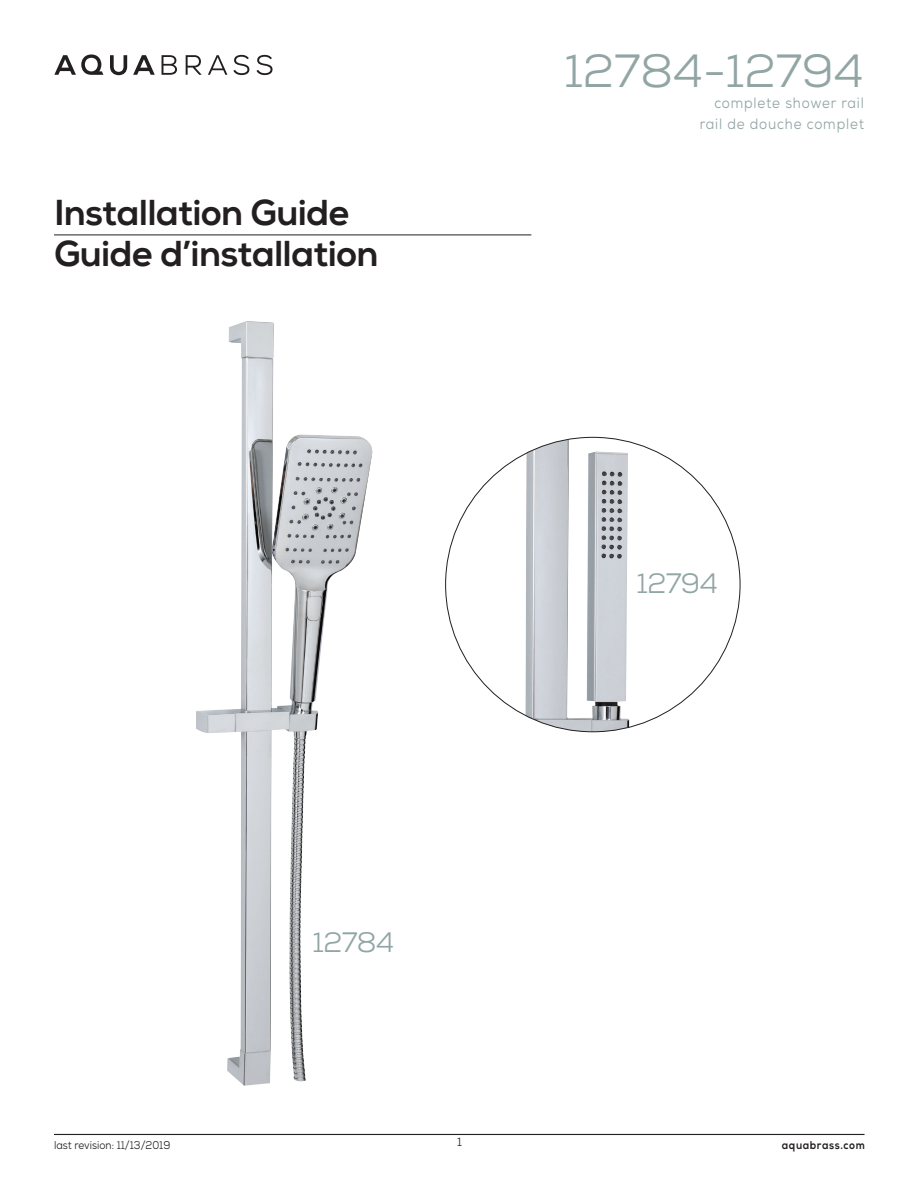
<style>
.page{position:relative;width:918px;height:1188px;background:#fff}
.page>*{position:absolute;margin:0;border:0;box-sizing:border-box;transform-origin:0 0}
.t1{font:46.5px "Nexa";color:#91a5a4}
.t2{font:36px/41.1px "Nexa X Bold";letter-spacing:-.02em;color:#231f20}
.t3{font:28.05px "Nexa";letter-spacing:-.02em;color:#91a5a4}
.t4{font:15px/21px "Nexa";letter-spacing:.06em;color:#91a5a4;text-align:right;scale:.9 1}
.t5{font:12px "Nexa";color:#231f20}
.t6{font:11.25px "Nexa";color:#231f20;scale:.9 1}
.t7{font:11.25px "Nexa X Bold";letter-spacing:.06em;color:#231f20;scale:.9 1}
</style>
<div class="page">
<hr style="left:54px;top:1134px;width:811px;height:1px;background:#231f20">
<svg style="left:110px;top:55px;width:17px;height:20px"></svg>
<svg style="left:133px;top:55px;width:22px;height:20px"></svg>
<svg style="left:162px;top:55px;width:15px;height:20px"></svg>
<svg style="left:186px;top:55px;width:16px;height:20px"></svg>
<svg style="left:208px;top:55px;width:19px;height:20px"></svg>
<svg style="left:233px;top:55px;width:16px;height:20px"></svg>
<svg style="left:257px;top:55px;width:16px;height:20px"></svg>
<svg style="left:54px;top:54px;width:49px;height:21px"></svg>
<hr style="left:54px;top:235px;width:477px;height:1px;background:#231f20">
<img style="left:196px;top:321px;width:177px;height:765px">
<img style="left:525px;top:439px;width:104px;height:293px">
<h2 class="t2" style="left:54px;top:193px;width:326px">Installation Guide<br>Guide d’installation</h2>
<h3 class="t3" style="left:313px;top:924px;width:83px">12784</h3>
<h1 class="t1" style="left:564px;top:41px;width:301px">12784-12794</h1>
<p class="t4" style="left:700px;top:92px;width:184px">complete shower rail rail de douche complet</p>
<h3 class="t3" style="left:637px;top:566px;width:83px">12794</h3>
<p class="t6" style="left:54px;top:1138px;width:131px">last revision: 11/13/2019</p>
<p class="t5" style="left:457px;top:1134px;width:6px">1</p>
<p class="t7" style="left:782px;top:1138px;width:94px">aquabrass.com</p>
</div>
